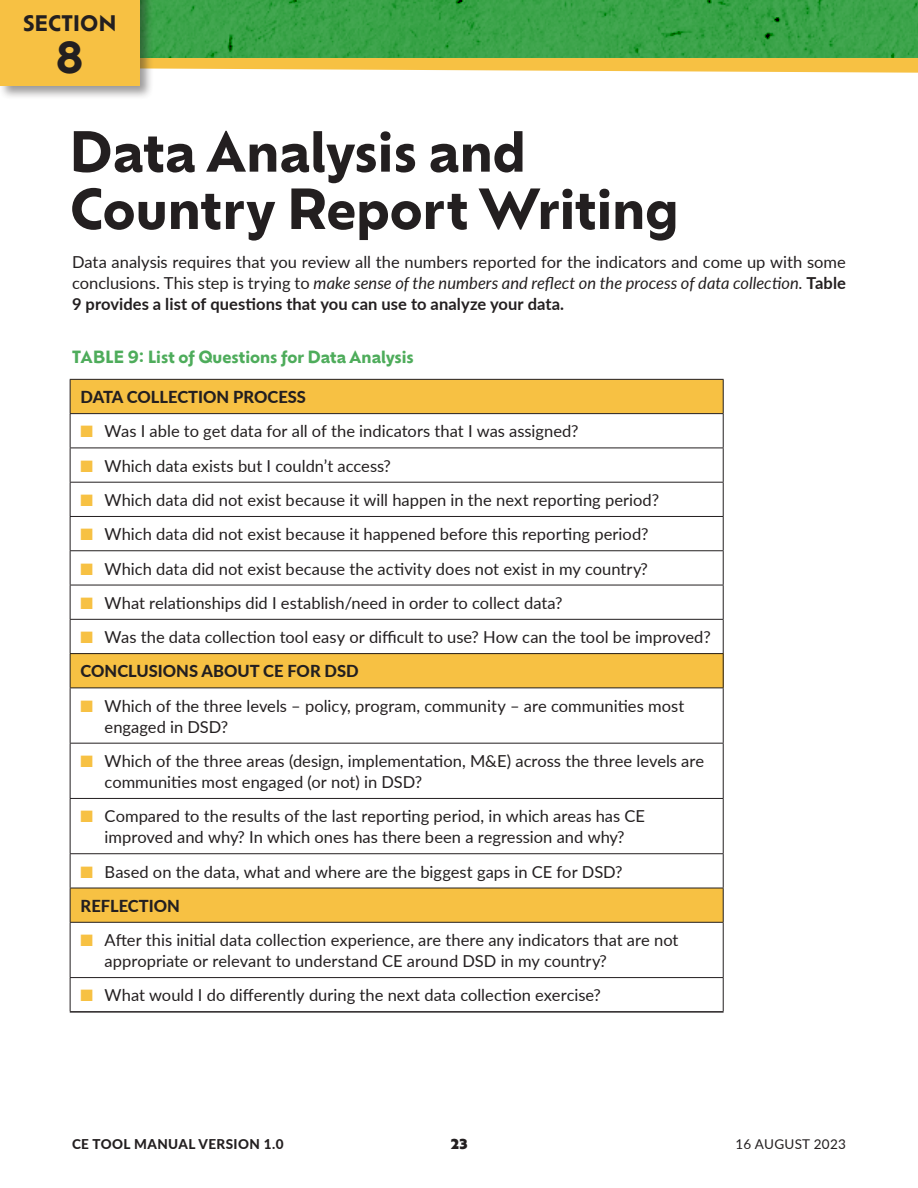
<style>
.page{position:relative;width:918px;height:1188px;background:#fff}
.page>*{position:absolute;margin:0;border:0;box-sizing:border-box;transform-origin:0 0}
.t1{font:700 54px/57.3px "Ofelia Display";color:#231f20}
.section{font:700 42px "Ofelia Display";color:#231f20}
.section-2{font:700 21px "Ofelia Display";letter-spacing:.01em;color:#231f20}
.bullet_sa_p6{font:16.5px/21px "Lato";color:#231f20}
.text{font:16.5px/21px "Lato";color:#231f20;text-align:justify}
.chart_head_caps{font:800 16.5px "Lato";color:#231f20}
.table_title{font:700 16.5px "Ofelia Display";color:#4eac5b}
.t2{font:800 13.5px "Lato";letter-spacing:.03em;color:#231f20}
.t3{font:13.5px "Lato";letter-spacing:.02em;color:#231f20}
.t4{font:800 13.5px "Ofelia Display";color:#231f20}
.s1{font-style:italic}
.s2{font-weight:700}
.s3{color:#f7c143}
</style>
<div class="page">
<svg style="left:154px;top:58px;width:764px;height:15px;fill:#f7c143"></svg>
<img style="left:154px;top:0;width:764px;height:58px">
<div style="left:0;top:0;width:154px;height:100px;background:#231f20;opacity:.45"></div>
<div style="left:0;top:0;width:139px;height:86px;background:#f7c143"></div>
<svg style="left:71px;top:380px;width:652px;height:542px"></svg>
<div style="left:70px;top:654px;width:653px;height:34px;background:#f7c143"></div>
<hr style="left:70px;top:1011px;width:654px;height:2px;background:#231f20">
<hr style="left:70px;top:379px;width:654px;height:1px;background:#231f20">
<hr style="left:70px;top:380px;width:1px;height:33px;background:#231f20">
<hr style="left:723px;top:380px;width:1px;height:33px;background:#231f20">
<hr style="left:70px;top:413px;width:654px;height:1px;background:#231f20">
<hr style="left:70px;top:414px;width:1px;height:34px;background:#231f20">
<hr style="left:723px;top:414px;width:1px;height:34px;background:#231f20">
<hr style="left:70px;top:448px;width:654px;height:1px;background:#231f20">
<hr style="left:70px;top:448px;width:1px;height:34px;background:#231f20">
<hr style="left:723px;top:448px;width:1px;height:34px;background:#231f20">
<hr style="left:70px;top:482px;width:654px;height:1px;background:#231f20">
<hr style="left:70px;top:483px;width:1px;height:33px;background:#231f20">
<hr style="left:723px;top:483px;width:1px;height:33px;background:#231f20">
<hr style="left:70px;top:516px;width:654px;height:1px;background:#231f20">
<hr style="left:70px;top:517px;width:1px;height:33px;background:#231f20">
<hr style="left:723px;top:517px;width:1px;height:33px;background:#231f20">
<hr style="left:70px;top:550px;width:654px;height:1px;background:#231f20">
<hr style="left:70px;top:551px;width:1px;height:34px;background:#231f20">
<hr style="left:723px;top:551px;width:1px;height:34px;background:#231f20">
<hr style="left:70px;top:585px;width:654px;height:1px;background:#231f20">
<hr style="left:70px;top:585px;width:1px;height:34px;background:#231f20">
<hr style="left:723px;top:585px;width:1px;height:34px;background:#231f20">
<hr style="left:70px;top:619px;width:654px;height:1px;background:#231f20">
<hr style="left:70px;top:620px;width:1px;height:33px;background:#231f20">
<hr style="left:723px;top:620px;width:1px;height:33px;background:#231f20">
<hr style="left:70px;top:653px;width:654px;height:1px;background:#231f20">
<hr style="left:70px;top:654px;width:1px;height:34px;background:#231f20">
<hr style="left:723px;top:654px;width:1px;height:34px;background:#231f20">
<hr style="left:70px;top:688px;width:654px;height:1px;background:#231f20">
<hr style="left:70px;top:688px;width:1px;height:55px;background:#231f20">
<hr style="left:723px;top:688px;width:1px;height:55px;background:#231f20">
<hr style="left:70px;top:743px;width:654px;height:1px;background:#231f20">
<hr style="left:70px;top:744px;width:1px;height:54px;background:#231f20">
<hr style="left:723px;top:744px;width:1px;height:54px;background:#231f20">
<hr style="left:70px;top:798px;width:654px;height:1px;background:#231f20">
<hr style="left:70px;top:799px;width:1px;height:54px;background:#231f20">
<hr style="left:723px;top:799px;width:1px;height:54px;background:#231f20">
<hr style="left:70px;top:853px;width:654px;height:1px;background:#231f20">
<hr style="left:70px;top:854px;width:1px;height:34px;background:#231f20">
<hr style="left:723px;top:854px;width:1px;height:34px;background:#231f20">
<hr style="left:70px;top:888px;width:654px;height:1px;background:#231f20">
<hr style="left:70px;top:888px;width:1px;height:34px;background:#231f20">
<hr style="left:723px;top:888px;width:1px;height:34px;background:#231f20">
<hr style="left:70px;top:922px;width:654px;height:1px;background:#231f20">
<hr style="left:70px;top:923px;width:1px;height:54px;background:#231f20">
<hr style="left:723px;top:923px;width:1px;height:54px;background:#231f20">
<hr style="left:70px;top:977px;width:654px;height:1px;background:#231f20">
<hr style="left:70px;top:978px;width:1px;height:33px;background:#231f20">
<hr style="left:723px;top:978px;width:1px;height:33px;background:#231f20">
<p class="section-2" style="left:23px;top:8px;width:95px">SECTION</p>
<p class="section" style="left:56px;top:27px;width:30px">8</p>
<p class="t1" style="left:70px;top:120px;width:610px">Data Analysis and<br>Country Report Writing</p>
<p class="text" style="left:72px;top:251px;width:776px">Data analysis requires that you review all the numbers reported for the indicators and come up with some conclusions. This step is trying to <span class="s1">make sense of the numbers and reflect on the process of data collection</span>. <span class="s2">Table 9 provides a list of questions that you can use to analyze your data.</span></p>
<p class="table_title" style="left:72px;top:345px;width:343px">TABLE 9: List of Questions for Data Analysis</p>
<p class="chart_head_caps" style="left:81px;top:385px;width:227px">DATA COLLECTION PROCESS</p>
<p class="bullet_sa_p6" style="left:81px;top:420px;width:500px"><span class="s3">■</span> Was I able to get data for all of the indicators that I was assigned?</p>
<p class="bullet_sa_p6" style="left:81px;top:455px;width:312px"><span class="s3">■</span> Which data exists but I couldn’t access?</p>
<p class="bullet_sa_p6" style="left:81px;top:489px;width:580px"><span class="s3">■</span> Which data did not exist because it will happen in the next reporting period?</p>
<p class="bullet_sa_p6" style="left:81px;top:523px;width:569px"><span class="s3">■</span> Which data did not exist because it happened before this reporting period?</p>
<p class="bullet_sa_p6" style="left:81px;top:557px;width:569px"><span class="s3">■</span> Which data did not exist because the activity does not exist in my country?</p>
<p class="bullet_sa_p6" style="left:81px;top:592px;width:483px"><span class="s3">■</span> What relationships did I establish/need in order to collect data?</p>
<p class="bullet_sa_p6" style="left:81px;top:626px;width:632px"><span class="s3">■</span> Was the data collection tool easy or difficult to use? How can the tool be improved?</p>
<p class="chart_head_caps" style="left:81px;top:659px;width:280px">CONCLUSIONS ABOUT CE FOR DSD</p>
<p class="bullet_sa_p6" style="left:105px;top:694px;width:581px;text-indent:-24px"><span class="s3">■</span> Which of the three levels – policy, program, community – are communities most engaged in DSD?</p>
<p class="bullet_sa_p6" style="left:105px;top:750px;width:601px;text-indent:-24px"><span class="s3">■</span> Which of the three areas (design, implementation, M&amp;E) across the three levels are communities most engaged (or not) in DSD?</p>
<p class="bullet_sa_p6" style="left:81px;top:805px;width:566px;text-align:center"><span class="s3">■</span> Compared to the results of the last reporting period, in which areas has CE improved and why? In which ones has there been a regression and why?</p>
<p class="bullet_sa_p6" style="left:81px;top:860px;width:543px"><span class="s3">■</span> Based on the data, what and where are the biggest gaps in CE for DSD?</p>
<p class="chart_head_caps" style="left:81px;top:894px;width:101px">REFLECTION</p>
<p class="bullet_sa_p6" style="left:105px;top:929px;width:575px;text-indent:-24px"><span class="s3">■</span> After this initial data collection experience, are there any indicators that are not appropriate or relevant to understand CE around DSD in my country?</p>
<p class="bullet_sa_p6" style="left:81px;top:984px;width:522px"><span class="s3">■</span> What would I do differently during the next data collection exercise?</p>
<p class="t2" style="left:72px;top:1134px;width:213px">CE TOOL MANUAL VERSION 1.0</p>
<p class="t4" style="left:451px;top:1135px;width:19px">23</p>
<p class="t3" style="left:736px;top:1135px;width:112px">16 AUGUST 2023</p>
</div>
